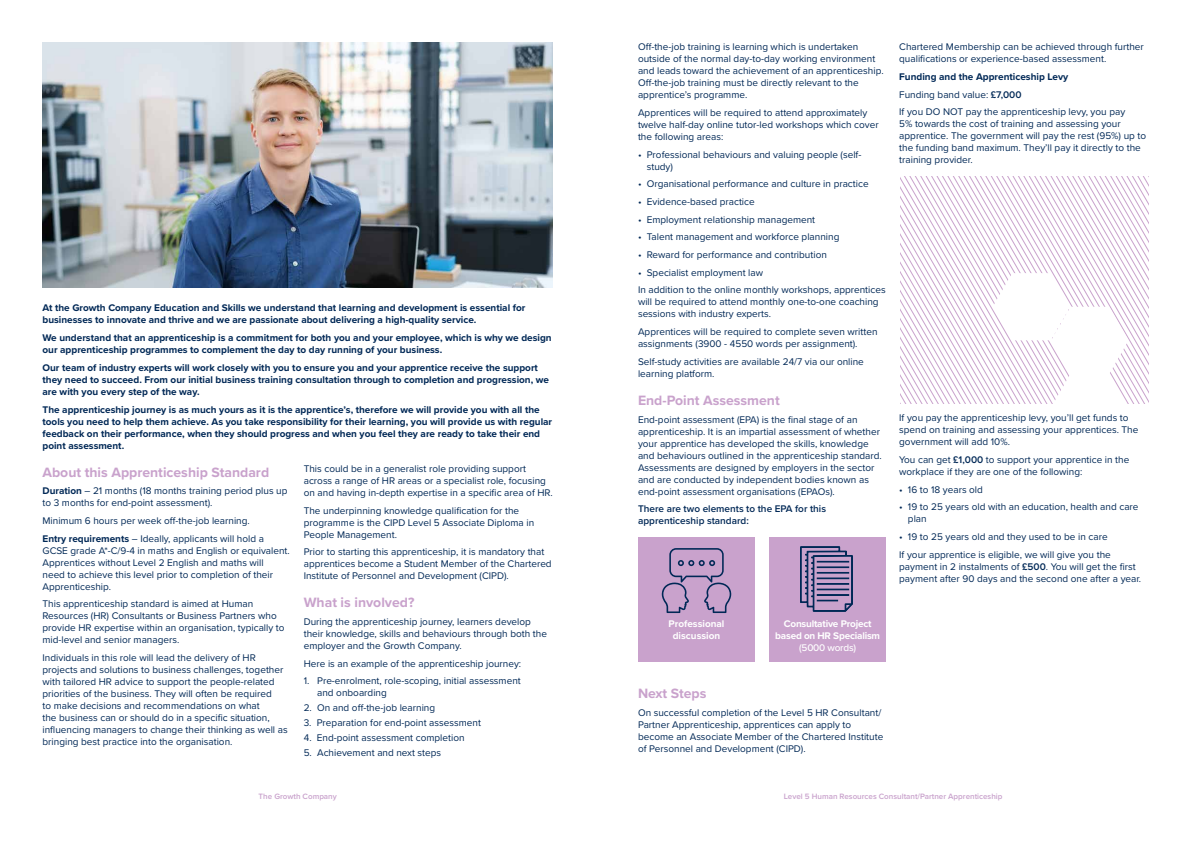
<style>
.page{position:relative;width:1191px;height:842px;background:#fff}
.page>*{position:absolute;margin:0;border:0;box-sizing:border-box;transform-origin:0 0}
.t1{font:700 14px "Proxima Nova";color:#c9a2cc}
.t2{font:10px/12px "Proxima Nova";color:#002856}
.t3{font:700 10px/12px "Proxima Nova";color:#002856}
.t4{font:600 10px/12px "Proxima Nova";color:#002856}
.t5{font:700 10px/12px "Proxima Nova";letter-spacing:-.02em;color:#fff;text-align:center}
.t6{font:700 10px/12px "Proxima Nova";color:#fff;text-align:center}
.t7{font:500 10px "Proxima Nova";letter-spacing:-.02em;color:#fff}
.t8{font:600 8px "Proxima Nova";color:#c9a2cc}
.s1{font-weight:700}
.s2{font-weight:600}
</style>
<div class="page">
<img style="left:43px;top:43px;width:510px;height:244px">
<div style="left:638px;top:537px;width:117px;height:125px;background:#c9a2cc"></div>
<svg style="left:661px;top:548px;width:70px;height:65px"></svg>
<div style="left:769px;top:537px;width:117px;height:125px;background:#c9a2cc"></div>
<svg style="left:800px;top:546px;width:53px;height:66px"></svg>
<svg style="left:900px;top:176px;width:248px;height:228px"></svg>
<p class="t3" style="left:43px;top:302px;width:484px">At the Growth Company Education and Skills we understand that learning and development is essential for businesses to innovate and thrive and we are passionate about delivering a high-quality service.</p>
<p class="t3" style="left:43px;top:332px;width:511px">We understand that an apprenticeship is a commitment for both you and your employee, which is why we design our apprenticeship programmes to complement the day to day running of your business.</p>
<p class="t3" style="left:43px;top:361px;width:508px">Our team of industry experts will work closely with you to ensure you and your apprentice receive the support they need to succeed. From our initial business training consultation through to completion and progression, we are with you every step of the way.</p>
<p class="t3" style="left:43px;top:403px;width:511px">The apprenticeship journey is as much yours as it is the apprentice’s, therefore we will provide you with all the tools you need to help them achieve. As you take responsibility for their learning, you will provide us with regular feedback on their performance, when they should progress and when you feel they are ready to take their end point assessment.</p>
<h1 class="t1" style="left:43px;top:461px;width:228px">About this Apprenticeship Standard</h1>
<p class="t2" style="left:43px;top:484px;width:246px"><span class="s1">Duration</span> – 21 months (18 months training period plus up to 3 months for end-point assessment).</p>
<p class="t2" style="left:43px;top:511px;width:223px;line-height:17.7px">Minimum 6 hours per week off-the-job learning.<br><span class="s1">Entry requirements</span> – Ideally, applicants will hold a</p>
<p class="t2" style="left:43px;top:544px;width:249px">GCSE grade A*-C/9-4 in maths and English or equivalent.<br>Apprentices without Level 2 English and maths will<br>need to achieve this level prior to completion of their Apprenticeship.</p>
<p class="t2" style="left:43px;top:597px;width:243px">This apprenticeship standard is aimed at Human Resources (HR) Consultants or Business Partners who provide HR expertise within an organisation, typically to mid-level and senior managers.</p>
<p class="t2" style="left:43px;top:651px;width:247px">Individuals in this role will lead the delivery of HR projects and solutions to business challenges, together with tailored HR advice to support the people-related priorities of the business. They will often be required<br>to make decisions and recommendations on what<br>the business can or should do in a specific situation, influencing managers to change their thinking as well as bringing best practice into the organisation.</p>
<p class="t2" style="left:304px;top:462px;width:251px">This could be in a generalist role providing support across a range of HR areas or a specialist role, focusing on and having in-depth expertise in a specific area of HR.</p>
<p class="t2" style="left:304px;top:504px;width:232px">The underpinning knowledge qualification for the programme is the CIPD Level 5 Associate Diploma in<br>People Management.</p>
<p class="t2" style="left:304px;top:545px;width:249px">Prior to starting this apprenticeship, it is mandatory that apprentices become a Student Member of the Chartered<br>Institute of Personnel and Development (CIPD).</p>
<h1 class="t1" style="left:304px;top:592px;width:112px">What is involved?</h1>
<p class="t2" style="left:304px;top:615px;width:245px">During the apprenticeship journey, learners develop their knowledge, skills and behaviours through both the employer and the Growth Company.</p>
<p class="t2" style="left:304px;top:657px;width:219px">Here is an example of the apprenticeship journey:</p>
<p class="t2" style="left:317px;top:675px;width:205px;text-indent:-13px">1. Pre-enrolment, role-scoping, initial assessment and onboarding</p>
<p class="t2" style="left:304px;top:701px;width:133px">2. On and off-the-job learning</p>
<p class="t2" style="left:304px;top:716px;width:179px">3. Preparation for end-point assessment</p>
<p class="t2" style="left:304px;top:731px;width:162px">4. End-point assessment completion</p>
<p class="t2" style="left:304px;top:746px;width:139px">5. Achievement and next steps</p>
<p class="t2" style="left:638px;top:41px;width:247px">Off-the-job training is learning which is undertaken outside of the normal day-to-day working environment and leads toward the achievement of an apprenticeship.<br>Off-the-job training must be directly relevant to the apprentice’s programme.</p>
<p class="t2" style="left:638px;top:106px;width:242px">Apprentices will be required to attend approximately twelve half-day online tutor-led workshops which cover the following areas:</p>
<p class="t2" style="left:647px;top:148px;width:216px;text-indent:-9px">• Professional behaviours and valuing people (self&shy;study)</p>
<p class="t2" style="left:638px;top:178px;width:232px">• Organisational performance and culture in practice</p>
<p class="t2" style="left:638px;top:195px;width:118px">• Evidence-based practice</p>
<p class="t2" style="left:638px;top:213px;width:179px">• Employment relationship management</p>
<p class="t2" style="left:638px;top:231px;width:203px">• Talent management and workforce planning</p>
<p class="t2" style="left:638px;top:248px;width:190px">• Reward for performance and contribution</p>
<p class="t2" style="left:638px;top:263px;width:249px;line-height:17.7px">• Specialist employment law<br>In addition to the online monthly workshops, apprentices</p>
<p class="t2" style="left:638px;top:296px;width:242px">will be required to attend monthly one-to-one coaching sessions with industry experts.</p>
<p class="t2" style="left:638px;top:325px;width:241px">Apprentices will be required to complete seven written assignments (3900 - 4550 words per assignment).</p>
<p class="t2" style="left:638px;top:355px;width:227px">Self-study activities are available 24/7 via our online learning platform.</p>
<h1 class="t1" style="left:638px;top:390px;width:143px">End-Point Assessment</h1>
<p class="t2" style="left:638px;top:413px;width:245px">End-point assessment (EPA) is the final stage of an apprenticeship. It is an impartial assessment of whether your apprentice has developed the skills, knowledge and behaviours outlined in the apprenticeship standard.<br>Assessments are designed by employers in the sector and are conducted by independent bodies known as end-point assessment organisations (EPAOs).</p>
<p class="t4" style="left:638px;top:503px;width:189px">There are two elements to the EPA for this apprenticeship standard:</p>
<p class="t2" style="left:899px;top:41px;width:246px">Chartered Membership can be achieved through further qualifications or experience-based assessment.</p>
<p class="t2" style="left:899px;top:67px;width:227px;line-height:17.7px"><span class="s1">Funding and the Apprenticeship Levy<br></span>Funding band value: <span class="s2">£7,000<br></span>If you DO NOT pay the apprenticeship levy, you pay</p>
<p class="t2" style="left:899px;top:118px;width:248px">5% towards the cost of training and assessing your apprentice. The government will pay the rest (95%) up to the funding band maximum. They’ll pay it directly to the training provider.</p>
<p class="t2" style="left:899px;top:411px;width:241px">If you pay the apprenticeship levy, you’ll get funds to spend on training and assessing your apprentices. The government will add 10%.</p>
<p class="t2" style="left:899px;top:453px;width:232px">You can get <span class="s2">£1,000</span> to support your apprentice in the workplace if they are one of the following:</p>
<p class="t2" style="left:899px;top:483px;width:85px">• 16 to 18 years old</p>
<p class="t2" style="left:908px;top:500px;width:232px;text-indent:-9px">• 19 to 25 years old with an education, health and care plan</p>
<p class="t2" style="left:899px;top:527px;width:213px;line-height:17.7px">• 19 to 25 years old and they used to be in care<br>If your apprentice is eligible, we will give you the</p>
<p class="t2" style="left:899px;top:560px;width:243px">payment in 2 instalments of <span class="s2">£500</span>. You will get the first payment after 90 days and the second one after a year.</p>
<p class="t6" style="left:668px;top:618px;width:57px">Professional discussion</p>
<p class="t5" style="left:775px;top:618px;width:106px">Consultative Project based on HR Specialism</p>
<p class="t7" style="left:799px;top:640px;width:58px">(5000 words)</p>
<h1 class="t1" style="left:638px;top:683px;width:70px">Next Steps</h1>
<p class="t2" style="left:638px;top:706px;width:247px">On successful completion of the Level 5 HR Consultant/ Partner Apprenticeship, apprentices can apply to become an Associate Member of the Chartered Institute of Personnel and Development (CIPD).</p>
<p class="t8" style="left:259px;top:790px;width:80px">The Growth Company</p>
<p class="t8" style="left:784px;top:790px;width:220px">Level 5 Human Resources Consultant/Partner Apprenticeship</p>
</div>
